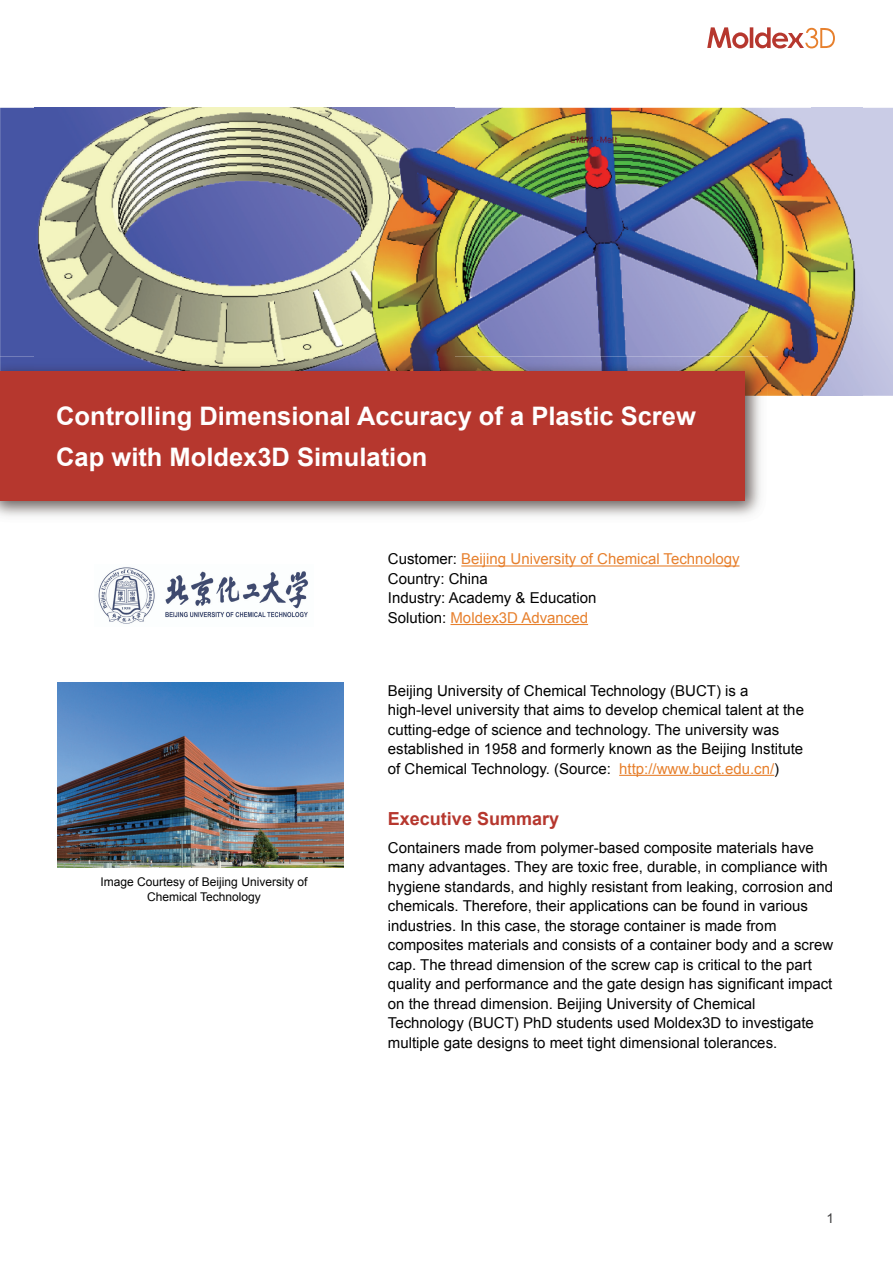
<style>
.page{position:relative;width:893px;height:1263px;background:#fff}
.page>*{position:absolute;margin:0;border:0;box-sizing:border-box;transform-origin:0 0}
.t1{font:700 25.5px/40.5px "Arial";color:#fff}
.t2{font:700 18px "Arial";color:#b6372e}
.t3{font:15px/19.5px "Arial";color:#030303}
.t4{font:13.5px "Arial";color:#3e3e3f}
.t5{font:12px/15px "Arial";color:#030303;text-align:center}
.s1{color:#e7802d}
</style>
<div class="page">
<svg style="left:0;top:108px;width:893px;height:288px;background:#878fc4"></svg>
<img style="left:35px;top:108px;width:420px;height:248px">
<img style="left:455px;top:108px;width:408px;height:288px">
<hr style="left:461px;top:565px;width:278px;height:1px;background:#e7802d">
<hr style="left:450px;top:624px;width:138px;height:1px;background:#e7802d">
<hr style="left:619px;top:775px;width:155px;height:1px;background:#e7802d">
<img style="left:614px;top:396px;width:147px;height:124px">
<img style="left:0;top:356px;width:768px;height:40px">
<div style="left:0;top:371px;width:744px;height:130px;background:#b6372e"></div>
<svg style="left:707px;top:27px;width:128px;height:22px"></svg>
<img style="left:98px;top:567px;width:211px;height:57px">
<img style="left:58px;top:683px;width:286px;height:184px">
<h1 class="t1" style="left:56px;top:397px;width:641px">Controlling Dimensional Accuracy of a Plastic Screw<br>Cap with Moldex3D Simulation</h1>
<p class="t3" style="left:388px;top:549px;width:353px">Customer: <span class="s1">Beijing University of Chemical Technology<br></span>Country: China<br>Industry: Academy &amp; Education<br>Solution: <span class="s1">Moldex3D Advanced</span></p>
<p class="t3" style="left:388px;top:681px;width:418px">Beijing University of Chemical Technology (BUCT) is a high-level university that aims to develop chemical talent at the cutting-edge of science and technology. The university was established in 1958 and formerly known as the Beijing Institute of Chemical Technology. (Source: <span class="s1">http://www.buct.edu.cn/</span>)</p>
<p class="t5" style="left:101px;top:874px;width:208px">Image Courtesy of Beijing University of<br>Chemical Technology</p>
<p class="t2" style="left:388px;top:806px;width:173px">Executive Summary</p>
<p class="t3" style="left:388px;top:838px;width:447px">Containers made from polymer-based composite materials have many advantages. They are toxic free, durable, in compliance with hygiene standards, and highly resistant from leaking, corrosion and chemicals. Therefore, their applications can be found in various industries. In this case, the storage container is made from composites materials and consists of a container body and a screw cap. The thread dimension of the screw cap is critical to the part quality and performance and the gate design has significant impact on the thread dimension. Beijing University of Chemical Technology (BUCT) PhD students used Moldex3D to investigate multiple gate designs to meet tight dimensional tolerances.</p>
<p class="t4" style="left:826px;top:1209px;width:9px">1</p>
</div>
